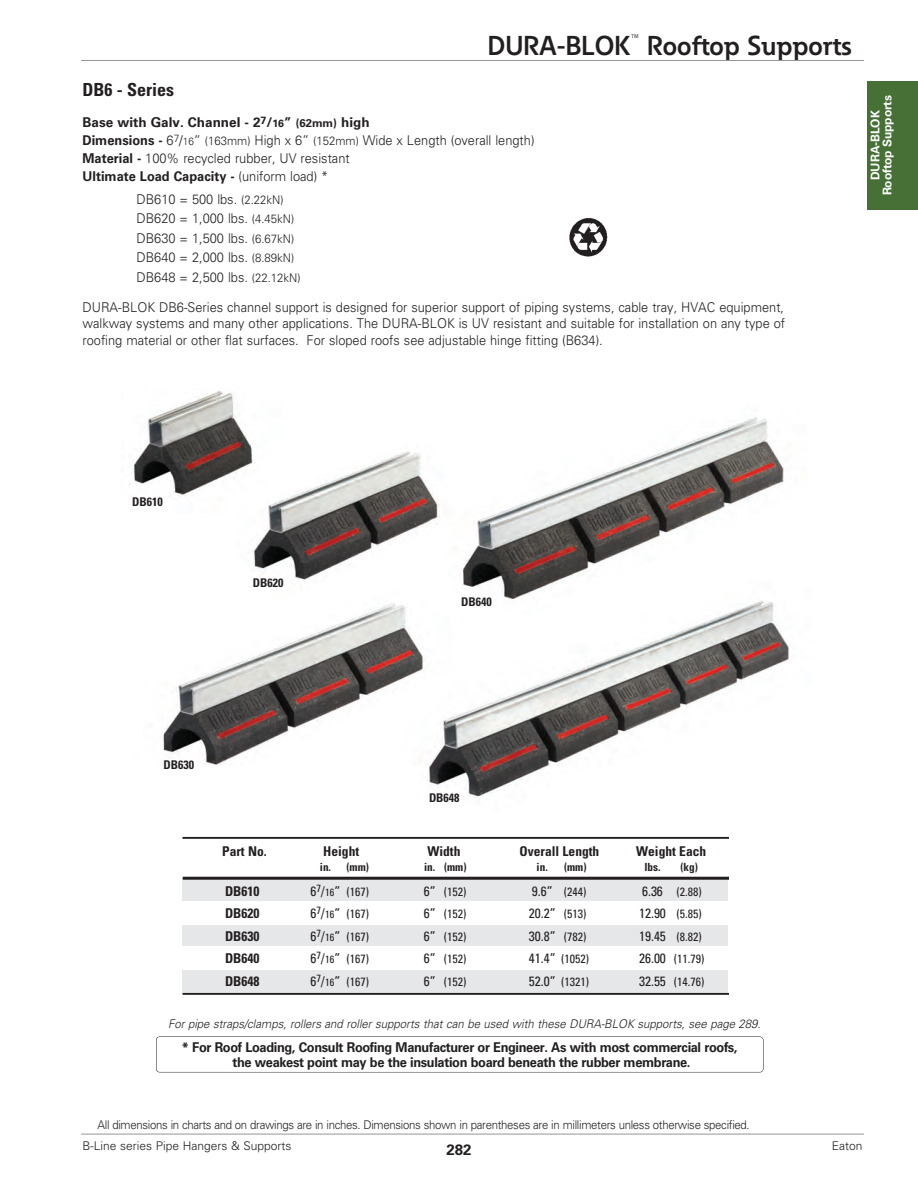
<style>
.page{position:relative;width:918px;height:1188px;background:#fff}
.page>*{position:absolute;margin:0;border:0;box-sizing:border-box;transform-origin:0 0}
.t1{font:700 27px "Eaton";color:#231f20}
.t2{font:700 condensed 18px "Univers LT Std";color:#231f20}
.t3{font:700 15px "Univers LT Std";color:#231f20}
.t4{font:300 13.5px/19.5px "Univers LT Std";color:#231f20;scale:.95 1}
.t5{font:700 13.5px/15px "Univers LT Std";letter-spacing:-.03em;color:#231f20;text-align:center;scale:.95 1}
.t6{font:700 condensed 13.5px "Univers LT Std";color:#231f20}
.t7{font:condensed 13.5px "Univers LT Std";color:#231f20}
.t8{font:condensed 12px "Univers LT Std";color:#231f20}
.t9{font:300 12px/20.9px "Univers LT Std";letter-spacing:-.03em;color:#231f20;scale:.95 1}
.t10{font:italic 300 12px "Univers LT Std";color:#231f20;scale:.95 1}
.t11{font:700 condensed 12px "Univers LT Std";color:#231f20}
.t12{font:700 12px/12px "Univers LT Std";letter-spacing:-.01em;color:#fff;text-align:center}
.t13{font:300 12px "Univers LT Std";letter-spacing:-.03em;color:#231f20}
.t14{font:700 condensed 11.25px "Univers LT Std";color:#231f20}
.s1{font-weight:700}
.s2{font-weight:700;font-size:10.5px}
.s3{font-weight:700;font-size:11.25px}
.s4{font-size:10.5px}
.s5{font-size:12px}
.s6{font-size:13.5px}
</style>
<div class="page">
<div style="left:867px;top:81px;width:51px;height:129px;background:#467035"></div>
<img style="left:569px;top:218px;width:39px;height:39px">
<div style="left:156px;top:1036px;width:608px;height:36px;border:1px solid #231f20;border-radius:4px"></div>
<hr style="left:81px;top:60px;width:783px;height:1px;background:#939598">
<hr style="left:81px;top:1134px;width:783px;height:1px;background:#939598">
<div style="left:183px;top:879px;width:545px;height:22px;background:#e6e7e9"></div>
<div style="left:183px;top:925px;width:545px;height:21px;background:#e6e7e9"></div>
<div style="left:183px;top:970px;width:545px;height:23px;background:#e6e7e9"></div>
<hr style="left:183px;top:877px;width:546px;height:3px;background:#231f20">
<hr style="left:182px;top:837px;width:547px;height:2px;background:#231f20">
<hr style="left:182px;top:993px;width:547px;height:2px;background:#231f20">
<img style="left:129px;top:391px;width:115px;height:105px">
<img style="left:463px;top:417px;width:321px;height:165px">
<img style="left:163px;top:603px;width:241px;height:162px">
<img style="left:404px;top:582px;width:385px;height:215px">
<img style="left:232px;top:435px;width:229px;height:167px">
<h1 class="t1" style="left:488px;top:35px;width:366px">DURA-BLOK<sup>™</sup> Rooftop Supports</h1>
<h2 class="t2" style="left:82px;top:83px;width:93px">DB6 - Series</h2>
<p class="t4" style="left:82px;top:115px;width:477px;line-height:18px"><span class="s1">Base with Galv. Channel - 2</span><sup>7</sup><span class="s1">/</span><span class="s2">16</span><span class="s1">”</span> <span class="s3">(62mm)</span> <span class="s1">high<br>Dimensions -</span> 6<sup>7</sup>/<span class="s4">16</span>” <span class="s5">(163mm)</span> High x 6” <span class="s5">(152mm)</span> Wide x Length (overall length)<br><span class="s1">Material -</span> 100% recycled rubber, UV resistant<br><span class="s1">Ultimate Load Capacity -</span> (uniform load) *</p>
<p class="t4" style="left:137px;top:190px;width:174px">DB610 = 500 lbs. <span class="s5">(2.22kN)<br></span>DB620 = 1,000 lbs. <span class="s5">(4.45kN)<br></span>DB630 = 1,500 lbs. <span class="s5">(6.67kN)<br></span>DB640 = 2,000 lbs. <span class="s5">(8.89kN)<br></span>DB648 = 2,500 lbs. <span class="s5">(22.12kN)</span></p>
<p class="t4" style="left:83px;top:300px;width:741px;line-height:16.5px;text-align:justify">DURA-BLOK DB6-Series channel support is designed for superior support of piping systems, cable tray, HVAC equipment, walkway systems and many other applications. The DURA-BLOK is UV resistant and suitable for installation on any type of roofing material or other flat surfaces. For sloped roofs see adjustable hinge fitting (B634).</p>
<p class="t12" style="left:870px;top:195px;width:102px;rotate:-90deg">DURA-BLOK<br>Rooftop Supports</p>
<p class="t11" style="left:132px;top:497px;width:32px">DB610</p>
<p class="t11" style="left:253px;top:578px;width:32px">DB620</p>
<p class="t11" style="left:461px;top:598px;width:32px">DB640</p>
<p class="t11" style="left:164px;top:761px;width:32px">DB630</p>
<p class="t11" style="left:429px;top:794px;width:32px">DB648</p>
<p class="t6" style="left:222px;top:846px;width:46px">Part No.</p>
<p class="t6" style="left:323px;top:846px;width:38px">Height</p>
<p class="t6" style="left:427px;top:846px;width:35px">Width</p>
<p class="t6" style="left:520px;top:846px;width:81px">Overall Length</p>
<p class="t6" style="left:636px;top:846px;width:72px">Weight Each</p>
<p class="t14" style="left:320px;top:862px;width:51px">in. (mm)</p>
<p class="t14" style="left:424px;top:862px;width:44px">in. (mm)</p>
<p class="t14" style="left:537px;top:862px;width:51px">in. (mm)</p>
<p class="t14" style="left:644px;top:862px;width:18px">lbs.</p>
<p class="t14" style="left:681px;top:862px;width:19px">(kg)</p>
<p class="t6" style="left:225px;top:886px;width:36px">DB610</p>
<p class="t8" style="left:311px;top:887px;width:60px"><span class="s6">6</span><sup>7</sup><span class="s6">/</span><span class="s4">16</span><span class="s6">”</span> (167)</p>
<p class="t8" style="left:424px;top:887px;width:44px"><span class="s6">6”</span> (152)</p>
<p class="t8" style="left:532px;top:887px;width:56px"><span class="s6">9.6”</span> (244)</p>
<p class="t8" style="left:642px;top:887px;width:61px"><span class="s6">6.36</span> (2.88)</p>
<p class="t6" style="left:225px;top:908px;width:36px">DB620</p>
<p class="t8" style="left:311px;top:909px;width:60px"><span class="s6">6</span><sup>7</sup><span class="s6">/</span><span class="s4">16</span><span class="s6">”</span> (167)</p>
<p class="t8" style="left:424px;top:909px;width:44px"><span class="s6">6”</span> (152)</p>
<p class="t7" style="left:529px;top:908px;width:59px">20.2” <span class="s5">(513)</span></p>
<p class="t8" style="left:639px;top:909px;width:64px"><span class="s6">12.90</span> (5.85)</p>
<p class="t6" style="left:225px;top:931px;width:36px">DB630</p>
<p class="t8" style="left:311px;top:932px;width:60px"><span class="s6">6</span><sup>7</sup><span class="s6">/</span><span class="s4">16</span><span class="s6">”</span> (167)</p>
<p class="t8" style="left:424px;top:932px;width:44px"><span class="s6">6”</span> (152)</p>
<p class="t7" style="left:529px;top:931px;width:59px">30.8” <span class="s5">(782)</span></p>
<p class="t8" style="left:639px;top:932px;width:64px"><span class="s6">19.45</span> (8.82)</p>
<p class="t6" style="left:225px;top:953px;width:36px">DB640</p>
<p class="t8" style="left:311px;top:954px;width:60px"><span class="s6">6</span><sup>7</sup><span class="s6">/</span><span class="s4">16</span><span class="s6">”</span> (167)</p>
<p class="t8" style="left:424px;top:954px;width:44px"><span class="s6">6”</span> (152)</p>
<p class="t8" style="left:529px;top:954px;width:62px"><span class="s6">41.4”</span> (1052)</p>
<p class="t8" style="left:639px;top:954px;width:67px"><span class="s6">26.00</span> (11.79)</p>
<p class="t6" style="left:225px;top:976px;width:36px">DB648</p>
<p class="t8" style="left:311px;top:977px;width:60px"><span class="s6">6</span><sup>7</sup><span class="s6">/</span><span class="s4">16</span><span class="s6">”</span> (167)</p>
<p class="t8" style="left:424px;top:977px;width:44px"><span class="s6">6”</span> (152)</p>
<p class="t8" style="left:529px;top:977px;width:62px"><span class="s6">52.0”</span> (1321)</p>
<p class="t8" style="left:639px;top:977px;width:67px"><span class="s6">32.55</span> (14.76)</p>
<p class="t10" style="left:168px;top:1019px;width:625px">For pipe straps/clamps, rollers and roller supports that can be used with these DURA-BLOK supports, see page 289.</p>
<p class="t5" style="left:182px;top:1041px;width:586px">* For Roof Loading, Consult Roofing Manufacturer or Engineer. As with most commercial roofs, the weakest point may be the insulation board beneath the rubber membrane.</p>
<p class="t9" style="left:83px;top:1115px;width:704px;text-indent:15px">All dimensions in charts and on drawings are in inches. Dimensions shown in parentheses are in millimeters unless otherwise specified.<br>B-Line series Pipe Hangers &amp; Supports</p>
<p class="t3" style="left:446px;top:1145px;width:27px">282</p>
<p class="t13" style="left:832px;top:1141px;width:32px">Eaton</p>
</div>
